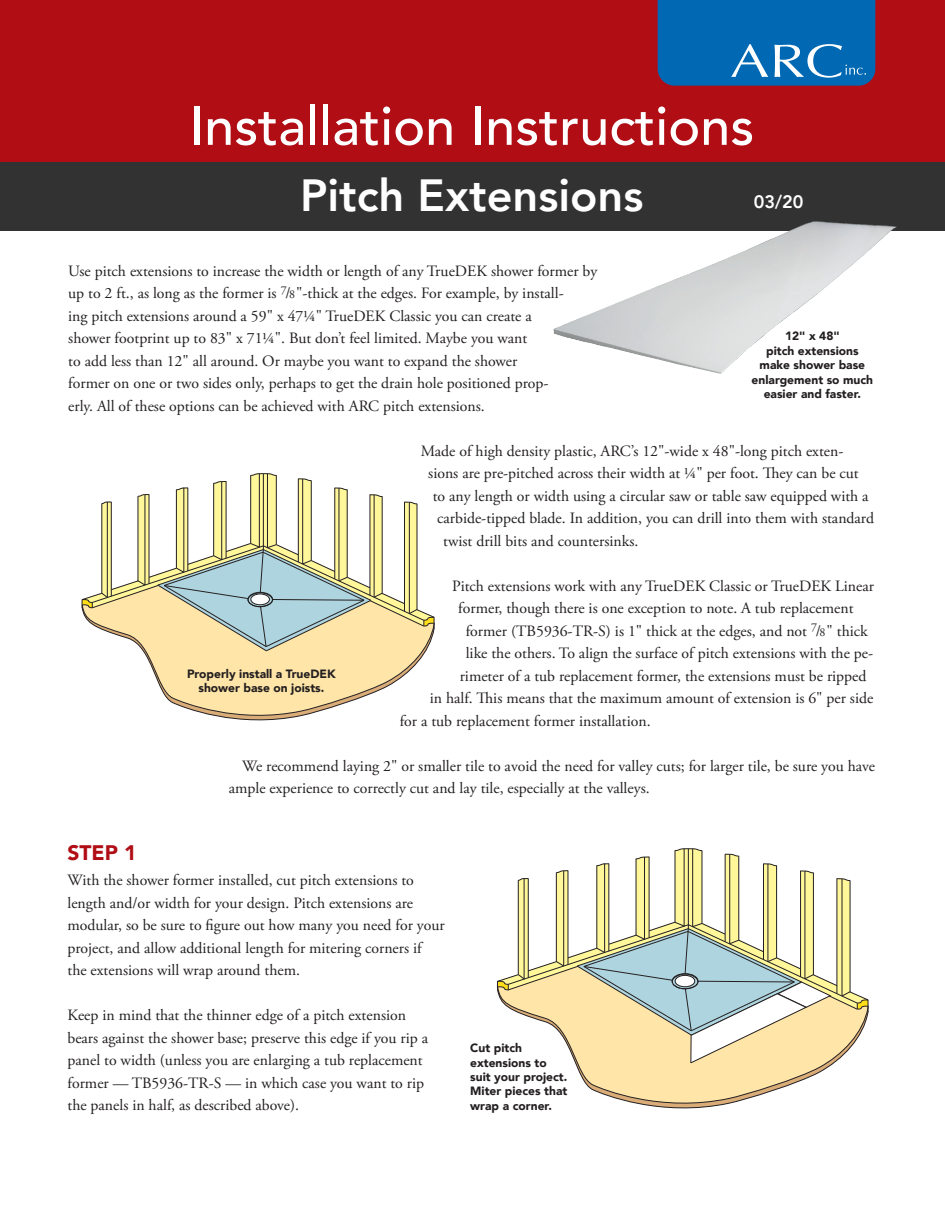
<style>
.page{position:relative;width:945px;height:1215px;background:#fff}
.page>*{position:absolute;margin:0;border:0;box-sizing:border-box;transform-origin:0 0}
.t1{font:500 54px "Avenir";color:#fff}
.t2{font:800 45px "Avenir";color:#fff}
.t3{font:900 21px "Avenir";color:#b00d15}
.t4{font:800 18px "Avenir";color:#fff}
.t5{font:15.75px/22.5px "Adobe Garamond Pro";color:#231f20}
.t6{font:900 12px/14.4px "Avenir";color:#231f20;text-align:center}
.s1{font-size:12px}
</style>
<div class="page">
<div style="left:0;top:119px;width:945px;height:111px;background:#333233"></div>
<div style="left:0;top:0;width:945px;height:161px;background:#b00d15"></div>
<svg style="left:658px;top:0;width:217px;height:86px;background:#0f6eb5"></svg>
<img style="left:541px;top:221px;width:374px;height:153px">
<svg style="left:82px;top:473px;width:353px;height:248px"></svg>
<svg style="left:497px;top:848px;width:372px;height:260px"></svg>
<h1 class="t1" style="left:189px;top:79px;width:567px">Installation Instructions</h1>
<h2 class="t2" style="left:300px;top:160px;width:345px">Pitch Extensions</h2>
<p class="t4" style="left:754px;top:187px;width:51px">03/20</p>
<p class="t5" style="left:68px;top:260px;width:531px">Use pitch extensions to increase the width or length of any TrueDEK shower former by up to 2 ft., as long as the former is <sup>7</sup>/<span class="s1">8</span> "-thick at the edges. For example, by install-<br>ing pitch extensions around a 59" x 47¼" TrueDEK Classic you can create a<br>shower footprint up to 83" x 71¼". But don’t feel limited. Maybe you want<br>to add less than 12" all around. Or maybe you want to expand the shower<br>former on one or two sides only, perhaps to get the drain hole positioned prop-<br>erly. All of these options can be achieved with ARC pitch extensions.</p>
<p class="t5" style="left:421px;top:440px;width:424px">Made of high density plastic, ARC’s 12"-wide x 48"-long pitch exten-</p>
<p class="t5" style="left:428px;top:462px;width:432px">sions are pre-pitched across their width at ¼" per foot. They can be cut</p>
<p class="t5" style="left:433px;top:485px;width:437px">to any length or width using a circular saw or table saw equipped with a</p>
<p class="t5" style="left:437px;top:507px;width:438px">carbide-tipped blade. In addition, you can drill into them with standard</p>
<p class="t5" style="left:443px;top:530px;width:197px">twist drill bits and countersinks.</p>
<p class="t5" style="left:452px;top:575px;width:423px">Pitch extensions work with any TrueDEK Classic or TrueDEK Linear</p>
<p class="t5" style="left:458px;top:597px;width:397px">former, though there is one exception to note. A tub replacement</p>
<p class="t5" style="left:466px;top:620px;width:404px">former (TB5936-TR-S) is 1" thick at the edges, and not <sup>7</sup>/<span class="s1">8</span> " thick</p>
<p class="t5" style="left:466px;top:642px;width:409px">like the others. To align the surface of pitch extensions with the pe-</p>
<p class="t5" style="left:460px;top:665px;width:408px">rimeter of a tub replacement former, the extensions must be ripped</p>
<p class="t5" style="left:430px;top:687px;width:445px">in half. This means that the maximum amount of extension is 6" per side</p>
<p class="t5" style="left:400px;top:710px;width:252px">for a tub replacement former installation.</p>
<p class="t5" style="left:229px;top:755px;width:648px;text-indent:13px">We recommend laying 2" or smaller tile to avoid the need for valley cuts; for larger tile, be sure you have ample experience to correctly cut and lay tile, especially at the valleys.</p>
<p class="t6" style="left:752px;top:329px;width:123px">12" x 48"<br>pitch extensions make shower base enlargement so much easier and faster.</p>
<p class="t6" style="left:187px;top:666px;width:150px">Properly install a TrueDEK shower base on joists.</p>
<h3 class="t3" style="left:68px;top:834px;width:71px">STEP 1</h3>
<p class="t5" style="left:67px;top:869px;width:379px">With the shower former installed, cut pitch extensions to length and/or width for your design. Pitch extensions are modular, so be sure to figure out how many you need for your project, and allow additional length for mitering corners if the extensions will wrap around them.</p>
<p class="t5" style="left:67px;top:1005px;width:362px">Keep in mind that the thinner edge of a pitch extension bears against the shower base; preserve this edge if you rip a panel to width (unless you are enlarging a tub replacement former — TB5936-TR-S — in which case you want to rip the panels in half, as described above).</p>
<p class="t6" style="left:470px;top:1040px;width:99px;text-align:left">Cut pitch extensions to suit your project.<br>Miter pieces that wrap a corner.</p>
</div>
